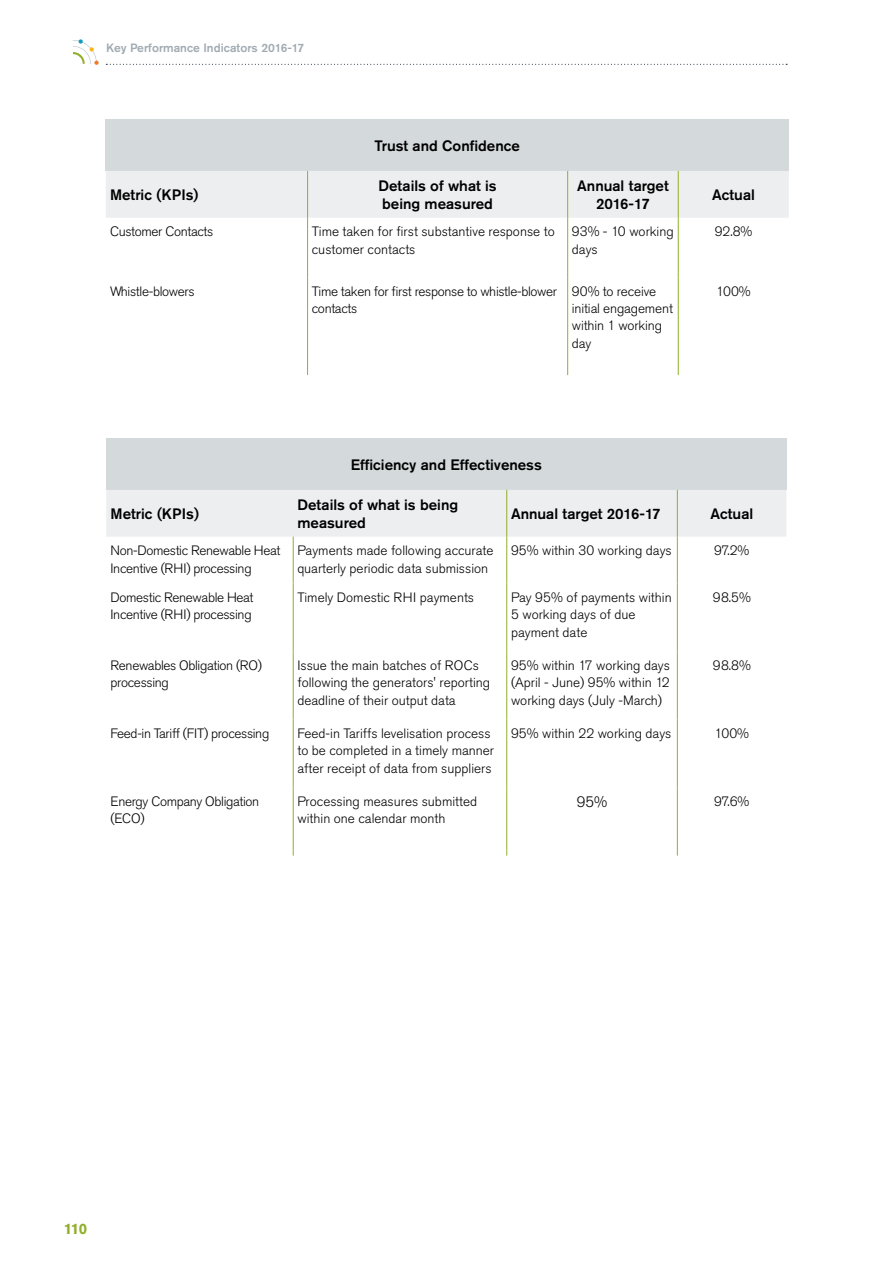
<style>
.page{position:relative;width:893px;height:1263px;background:#fff}
.page>*{position:absolute;margin:0;border:0;box-sizing:border-box;transform-origin:0 0}
.t1{font:500 15px/18px "Akzidenz Grotesk Pro";color:#000}
.t2{font:300 15px "Akzidenz Grotesk Pro";color:#000}
.t3{font:700 15px "Akzidenz Grotesk Pro";color:#92af2b}
.t4{font:300 13.5px/17.2px "Akzidenz Grotesk Pro";color:#000}
.t5{font:300 13.5px/17.2px "Akzidenz Grotesk Pro";letter-spacing:-.025em;color:#000}
.t6{font:500 12px "Akzidenz Grotesk Pro";color:#a1abb2}
</style>
<div class="page">
<div style="left:106px;top:119px;width:683px;height:52px;background:#d4d9dc"></div>
<div style="left:106px;top:171px;width:683px;height:47px;background:#eceeef"></div>
<hr style="left:307px;top:171px;width:1px;height:47px;background:#92af2b">
<hr style="left:567px;top:171px;width:1px;height:47px;background:#92af2b">
<hr style="left:678px;top:171px;width:1px;height:47px;background:#92af2b">
<hr style="left:567px;top:218px;width:1px;height:59px;background:#92af2b">
<hr style="left:678px;top:218px;width:1px;height:59px;background:#92af2b">
<hr style="left:567px;top:277px;width:1px;height:98px;background:#92af2b">
<hr style="left:678px;top:277px;width:1px;height:98px;background:#92af2b">
<hr style="left:307px;top:218px;width:1px;height:59px;background:#92af2b">
<hr style="left:307px;top:277px;width:1px;height:98px;background:#92af2b">
<div style="left:106px;top:438px;width:680px;height:52px;background:#d4d9dc"></div>
<div style="left:106px;top:490px;width:680px;height:47px;background:#eceeef"></div>
<hr style="left:506px;top:490px;width:1px;height:47px;background:#92af2b">
<hr style="left:677px;top:490px;width:1px;height:47px;background:#92af2b">
<hr style="left:293px;top:537px;width:1px;height:46px;background:#92af2b">
<hr style="left:506px;top:537px;width:1px;height:46px;background:#92af2b">
<hr style="left:677px;top:537px;width:1px;height:46px;background:#92af2b">
<hr style="left:293px;top:583px;width:1px;height:68px;background:#92af2b">
<hr style="left:506px;top:583px;width:1px;height:68px;background:#92af2b">
<hr style="left:677px;top:583px;width:1px;height:68px;background:#92af2b">
<hr style="left:293px;top:651px;width:1px;height:68px;background:#92af2b">
<hr style="left:506px;top:651px;width:1px;height:68px;background:#92af2b">
<hr style="left:677px;top:651px;width:1px;height:68px;background:#92af2b">
<hr style="left:293px;top:719px;width:1px;height:68px;background:#92af2b">
<hr style="left:506px;top:719px;width:1px;height:68px;background:#92af2b">
<hr style="left:677px;top:719px;width:1px;height:68px;background:#92af2b">
<hr style="left:293px;top:787px;width:1px;height:68px;background:#92af2b">
<hr style="left:506px;top:787px;width:1px;height:68px;background:#92af2b">
<hr style="left:677px;top:787px;width:1px;height:68px;background:#92af2b">
<svg style="left:106px;top:64px;width:681px;height:1px"></svg>
<svg style="left:73px;top:39px;width:26px;height:26px"></svg>
<p class="t6" style="left:106px;top:40px;width:200px">Key Performance Indicators 2016-17</p>
<p class="t1" style="left:375px;top:136px;width:147px">Trust and Confidence</p>
<p class="t1" style="left:110px;top:185px;width:90px">Metric (KPIs)</p>
<p class="t1" style="left:378px;top:176px;width:120px">Details of what is being measured</p>
<p class="t1" style="left:577px;top:176px;width:93px;text-align:center">Annual target<br>2016-17</p>
<p class="t1" style="left:712px;top:185px;width:44px">Actual</p>
<p class="t5" style="left:110px;top:223px;width:105px">Customer Contacts</p>
<p class="t4" style="left:312px;top:223px;width:244px">Time taken for first substantive response to customer contacts</p>
<p class="t4" style="left:572px;top:223px;width:103px">93% - 10 working days</p>
<p class="t4" style="left:715px;top:223px;width:39px">92.8%</p>
<p class="t5" style="left:110px;top:283px;width:86px">Whistle-blowers</p>
<p class="t5" style="left:312px;top:283px;width:247px">Time taken for first response to whistle-blower contacts</p>
<p class="t4" style="left:572px;top:283px;width:103px">90% to receive initial engagement within 1 working day</p>
<p class="t4" style="left:716px;top:283px;width:36px">100%</p>
<p class="t1" style="left:351px;top:455px;width:193px">Efficiency and Effectiveness</p>
<p class="t1" style="left:111px;top:504px;width:90px">Metric (KPIs)</p>
<p class="t1" style="left:297px;top:495px;width:162px">Details of what is being measured</p>
<p class="t1" style="left:511px;top:504px;width:151px">Annual target 2016-17</p>
<p class="t1" style="left:710px;top:504px;width:44px">Actual</p>
<p class="t5" style="left:111px;top:542px;width:171px">Non-Domestic Renewable Heat<br>Incentive (RHI) processing</p>
<p class="t4" style="left:297px;top:542px;width:198px">Payments made following accurate quarterly periodic data submission</p>
<p class="t4" style="left:511px;top:542px;width:162px">95% within 30 working days</p>
<p class="t4" style="left:714px;top:542px;width:37px">97.2%</p>
<p class="t5" style="left:111px;top:589px;width:145px">Domestic Renewable Heat<br>Incentive (RHI) processing</p>
<p class="t4" style="left:297px;top:589px;width:178px">Timely Domestic RHI payments</p>
<p class="t4" style="left:511px;top:589px;width:162px">Pay 95% of payments within<br>5 working days of due payment date</p>
<p class="t4" style="left:713px;top:589px;width:39px">98.5%</p>
<p class="t5" style="left:111px;top:657px;width:153px">Renewables Obligation (RO) processing</p>
<p class="t4" style="left:297px;top:657px;width:194px">Issue the main batches of ROCs following the generators' reporting deadline of their output data</p>
<p class="t4" style="left:511px;top:657px;width:160px;text-align:justify">95% within 17 working days (April - June) 95% within 12 working days (July -March)</p>
<p class="t4" style="left:713px;top:657px;width:39px">98.8%</p>
<p class="t5" style="left:111px;top:725px;width:160px">Feed-in Tariff (FIT) processing</p>
<p class="t4" style="left:297px;top:725px;width:198px">Feed-in Tariffs levelisation process to be completed in a timely manner after receipt of data from suppliers</p>
<p class="t4" style="left:511px;top:725px;width:162px">95% within 22 working days</p>
<p class="t4" style="left:715px;top:725px;width:36px">100%</p>
<p class="t5" style="left:111px;top:793px;width:150px">Energy Company Obligation (ECO)</p>
<p class="t4" style="left:297px;top:793px;width:181px">Processing measures submitted within one calendar month</p>
<p class="t2" style="left:577px;top:792px;width:32px">95%</p>
<p class="t4" style="left:714px;top:793px;width:37px">97.6%</p>
<p class="t3" style="left:64px;top:1219px;width:25px">110</p>
</div>
